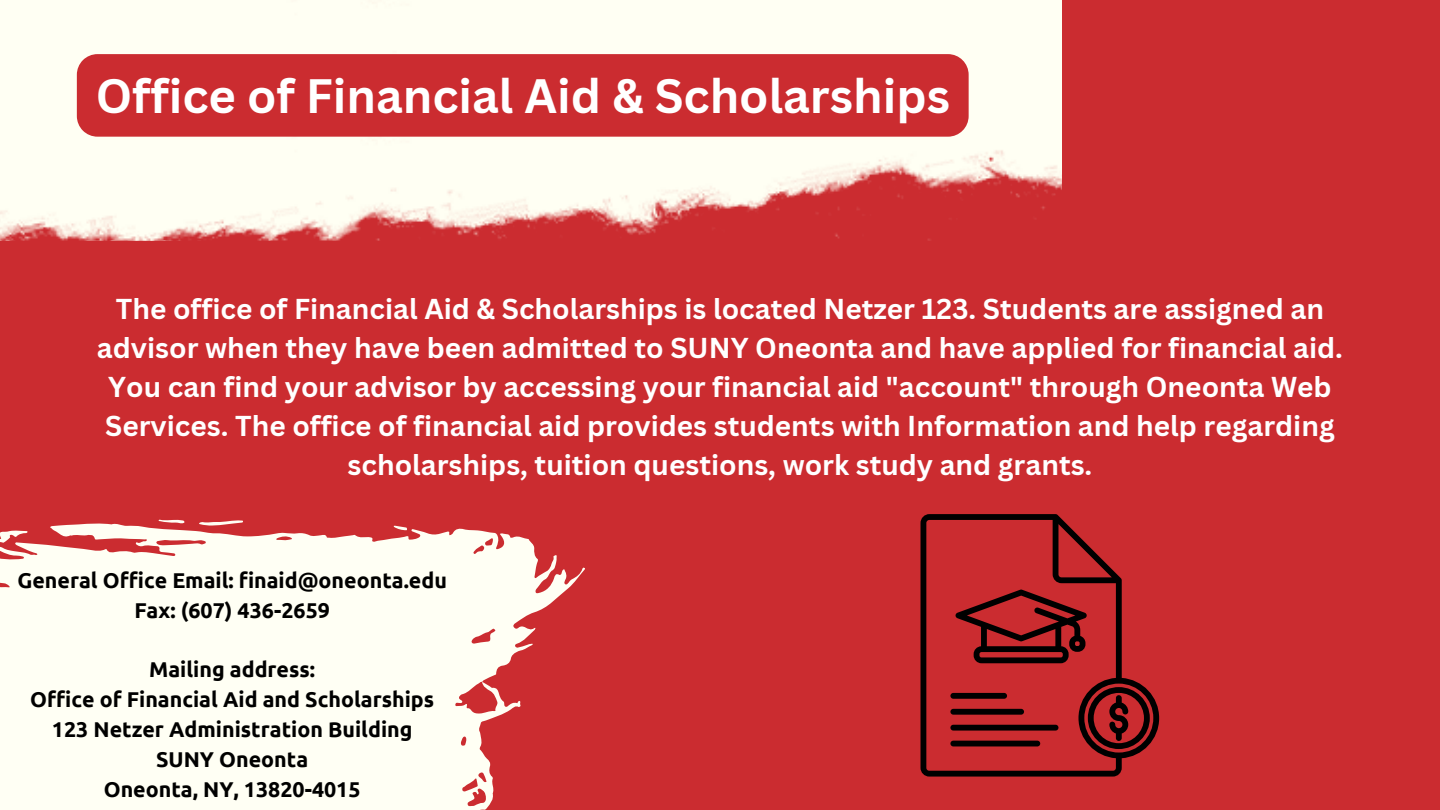
<style>
.page{position:relative;width:1440px;height:810px;background:#cb2c30}
.page>*{position:absolute;margin:0;border:0;box-sizing:border-box;transform-origin:0 0}
.t1{font:700 47px "Canva Sans";color:#fff}
.t2{font:700 28px/39px "Canva Sans";color:#fff;text-align:center}
.t3{font:700 21.4px "Ubuntu";color:#000}
</style>
<div class="page">
<img style="left:0;top:0;width:1061px;height:241px">
<svg style="left:0;top:203px;width:653px;height:607px"></svg>
<div style="left:0;top:768px;width:201px;height:42px;background:#fffff4"></div>
<svg style="left:0;top:511px;width:28px;height:48px"></svg>
<svg style="left:199px;top:500px;width:45px;height:45px"></svg>
<svg style="left:158px;top:508px;width:27px;height:27px"></svg>
<svg style="left:393px;top:520px;width:15px;height:15px"></svg>
<svg style="left:921px;top:514px;width:238px;height:263px"></svg>
<div style="left:950px;top:693px;width:57px;height:6px;background:#000;border-radius:3px"></div>
<div style="left:950px;top:709px;width:74px;height:6px;background:#000;border-radius:3px"></div>
<div style="left:950px;top:725px;width:108px;height:6px;background:#000;border-radius:3px"></div>
<div style="left:950px;top:741px;width:90px;height:5px;background:#000;border-radius:3px"></div>
<svg style="left:77px;top:54px;width:892px;height:83px"></svg>
<p class="t1" style="left:96px;top:63px;width:856px">Office of Financial Aid &amp; Scholarships</p>
<p class="t2" style="left:97px;top:288px;width:1248px">The office of Financial Aid &amp; Scholarships is located Netzer 123. Students are assigned an advisor when they have been admitted to SUNY Oneonta and have applied for financial aid.<br>You can find your advisor by accessing your financial aid "account" through Oneonta Web Services. The office of financial aid provides students with Information and help regarding scholarships, tuition questions, work study and grants.</p>
<p class="t3" style="left:17px;top:568px;width:431px">General Office Email: finaid@oneonta.edu</p>
<p class="t3" style="left:134px;top:598px;width:197px">Fax: (607) 436-2659</p>
<p class="t3" style="left:149px;top:657px;width:167px">Mailing address:</p>
<p class="t3" style="left:30px;top:687px;width:406px">Office of Financial Aid and Scholarships</p>
<p class="t3" style="left:52px;top:717px;width:362px">123 Netzer Administration Building</p>
<p class="t3" style="left:156px;top:747px;width:154px">SUNY Oneonta</p>
<p class="t3" style="left:104px;top:777px;width:258px">Oneonta, NY, 13820-4015</p>
</div>
